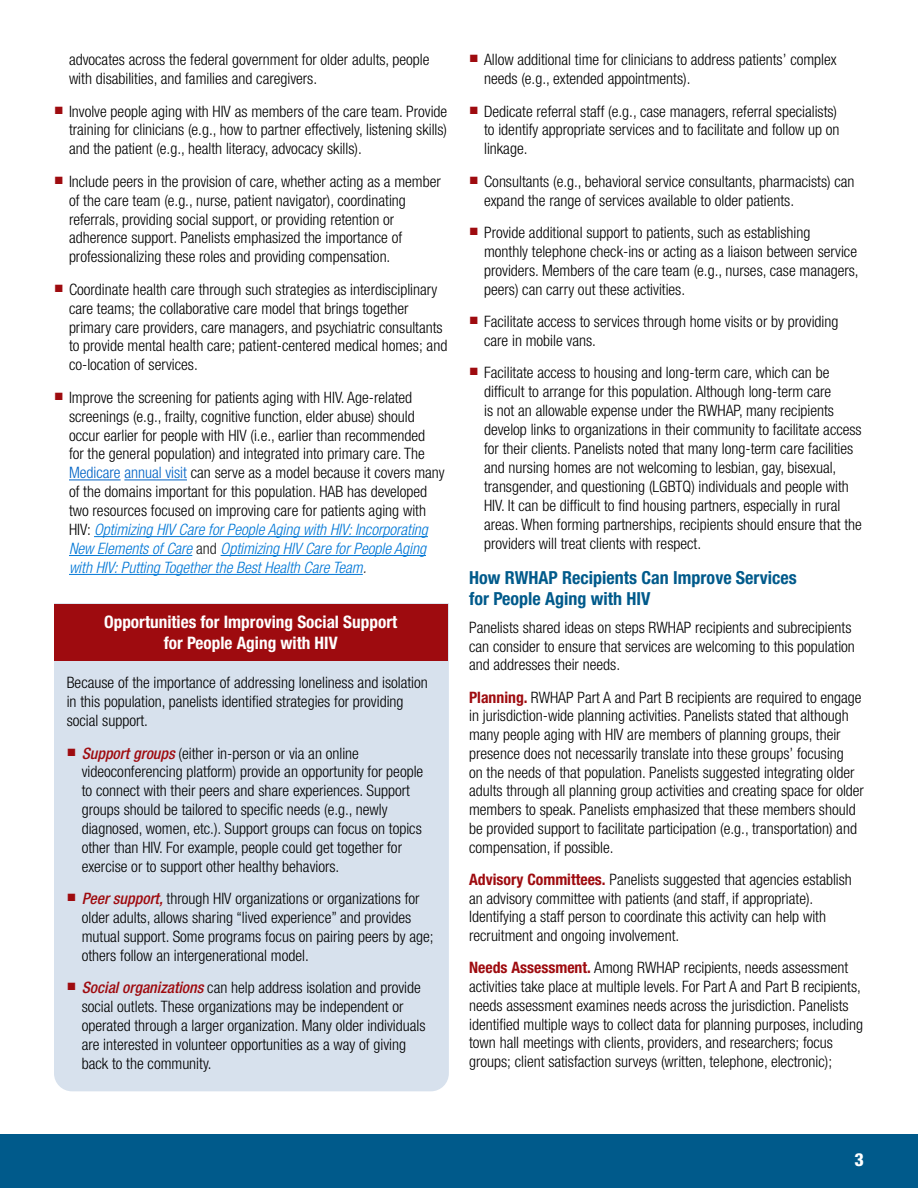
<style>
.page{position:relative;width:918px;height:1188px;background:#fff}
.page>*{position:absolute;margin:0;border:0;box-sizing:border-box;transform-origin:0 0}
.t1{font:700 condensed 18px/21.6px "Helvetica Neue LT Std";color:#005a8b}
.t2{font:800 condensed 18px "Helvetica Neue LT Std";color:#fff}
.t3{font:700 condensed 17.25px/20.7px "Helvetica Neue LT Std";color:#fff;text-align:center}
.t4{font:300 condensed 15.75px/18.9px "Helvetica Neue LT Std";color:#000}
.s1{color:#0063c5}
.s2{font-style:italic;color:#0077d6}
.s3{color:#1b1b1b}
.s4{font-style:italic;color:#1b1b1b}
.s5{font-weight:500;font-style:italic;color:#9e0b0f}
.s6{font-weight:700;color:#9e0b0f}
</style>
<div class="page">
<div style="left:0;top:1134px;width:918px;height:54px;background:#005a8b"></div>
<hr style="left:69px;top:480px;width:52px;height:1px;background:#0063c5">
<hr style="left:124px;top:480px;width:63px;height:1px;background:#0063c5">
<hr style="left:94px;top:536px;width:334px;height:1px;background:#0077d6">
<hr style="left:69px;top:555px;width:123px;height:1px;background:#0077d6">
<hr style="left:221px;top:555px;width:205px;height:1px;background:#0077d6">
<hr style="left:69px;top:574px;width:294px;height:1px;background:#0077d6">
<div style="left:54px;top:603px;width:395px;height:488px;background:#d7e1ed"></div>
<div style="left:55px;top:604px;width:393px;height:57px;background:#9e0b0f"></div>
<p class="t4" style="left:69px;top:50px;width:362px">advocates across the federal government for older adults, people with disabilities, and families and caregivers.</p>
<p class="t4" style="left:69px;top:101px;width:380px;text-align:justify;text-indent:-15px"><sup>■</sup> Involve people aging with HIV as members of the care team. Provide training for clinicians (e.g., how to partner effectively, listening skills) and the patient (e.g., health literacy, advocacy skills).</p>
<p class="t4" style="left:69px;top:172px;width:373px;text-indent:-15px"><sup>■</sup> Include peers in the provision of care, whether acting as a member of the care team (e.g., nurse, patient navigator), coordinating referrals, providing social support, or providing retention or adherence support. Panelists emphasized the importance of professionalizing these roles and providing compensation.</p>
<p class="t4" style="left:69px;top:280px;width:380px;text-indent:-15px"><sup>■</sup> Coordinate health care through such strategies as interdisciplinary care teams; the collaborative care model that brings together primary care providers, care managers, and psychiatric consultants to provide mental health care; patient-centered medical homes; and co-location of services.</p>
<p class="t4" style="left:69px;top:388px;width:377px;text-indent:-15px"><sup>■</sup> Improve the screening for patients aging with HIV. Age-related screenings (e.g., frailty, cognitive function, elder abuse) should occur earlier for people with HIV (i.e., earlier than recommended<br>for the general population) and integrated into primary care. The <span class="s1">Medicare annual visit</span> can serve as a model because it covers many of the domains important for this population. HAB has developed two resources focused on improving care for patients aging with HIV: <span class="s2">Optimizing HIV Care for People Aging with HIV: Incorporating New Elements of Care</span> <span class="s3">and</span> <span class="s2">Optimizing HIV Care for People Aging with HIV: Putting Together the Best Health Care Team</span><span class="s4">.</span></p>
<p class="t3" style="left:104px;top:612px;width:295px">Opportunities for Improving Social Support for People Aging with HIV</p>
<p class="t4" style="left:67px;top:673px;width:363px">Because of the importance of addressing loneliness and isolation in this population, panelists identified strategies for providing social support.</p>
<p class="t4" style="left:82px;top:743px;width:343px;text-indent:-15px"><sup>■</sup> <span class="s5">Support groups</span> (either in-person or via an online videoconferencing platform) provide an opportunity for people to connect with their peers and share experiences. Support groups should be tailored to specific needs (e.g., newly diagnosed, women, etc.). Support groups can focus on topics other than HIV. For example, people could get together for exercise or to support other healthy behaviors.</p>
<p class="t4" style="left:82px;top:889px;width:353px;text-indent:-15px"><sup>■</sup> <span class="s5">Peer support,</span> through HIV organizations or organizations for older adults, allows sharing “lived experience” and provides mutual support. Some programs focus on pairing peers by age; others follow an intergenerational model.</p>
<p class="t4" style="left:82px;top:978px;width:345px;text-indent:-15px"><sup>■</sup> <span class="s5">Social organizations</span> can help address isolation and provide social outlets. These organizations may be independent or operated through a larger organization. Many older individuals are interested in volunteer opportunities as a way of giving back to the community.</p>
<p class="t4" style="left:484px;top:50px;width:354px;text-indent:-15px"><sup>■</sup> Allow additional time for clinicians to address patients’ complex needs (e.g., extended appointments).</p>
<p class="t4" style="left:484px;top:101px;width:357px;text-indent:-15px"><sup>■</sup> Dedicate referral staff (e.g., case managers, referral specialists) to identify appropriate services and to facilitate and follow up on linkage.</p>
<p class="t4" style="left:484px;top:172px;width:372px;text-indent:-15px"><sup>■</sup> Consultants (e.g., behavioral service consultants, pharmacists) can expand the range of services available to older patients.</p>
<p class="t4" style="left:484px;top:223px;width:376px;text-indent:-15px"><sup>■</sup> Provide additional support to patients, such as establishing<br>monthly telephone check-ins or acting as a liaison between service providers. Members of the care team (e.g., nurses, case managers, peers) can carry out these activities.</p>
<p class="t4" style="left:484px;top:312px;width:356px;text-indent:-15px"><sup>■</sup> Facilitate access to services through home visits or by providing care in mobile vans.</p>
<p class="t4" style="left:484px;top:363px;width:379px;text-indent:-15px"><sup>■</sup> Facilitate access to housing and long-term care, which can be difficult to arrange for this population. Although long-term care<br>is not an allowable expense under the RWHAP, many recipients develop links to organizations in their community to facilitate access for their clients. Panelists noted that many long-term care facilities and nursing homes are not welcoming to lesbian, gay, bisexual, transgender, and questioning (LGBTQ) individuals and people with HIV. It can be difficult to find housing partners, especially in rural areas. When forming partnerships, recipients should ensure that the providers will treat clients with respect.</p>
<p class="t1" style="left:469px;top:566px;width:329px">How RWHAP Recipients Can Improve Services for People Aging with HIV</p>
<p class="t4" style="left:469px;top:618px;width:387px">Panelists shared ideas on steps RWHAP recipients and subrecipients can consider to ensure that services are welcoming to this population and addresses their needs.</p>
<p class="t4" style="left:469px;top:688px;width:396px"><span class="s6">Planning.</span> RWHAP Part A and Part B recipients are required to engage in jurisdiction-wide planning activities. Panelists stated that although many people aging with HIV are members of planning groups, their presence does not necessarily translate into these groups’ focusing<br>on the needs of that population. Panelists suggested integrating older adults through all planning group activities and creating space for older members to speak. Panelists emphasized that these members should be provided support to facilitate participation (e.g., transportation) and compensation, if possible.</p>
<p class="t4" style="left:469px;top:870px;width:384px"><span class="s6">Advisory Committees.</span> Panelists suggested that agencies establish an advisory committee with patients (and staff, if appropriate).<br>Identifying a staff person to coordinate this activity can help with recruitment and ongoing involvement.</p>
<p class="t4" style="left:469px;top:958px;width:395px"><span class="s6">Needs Assessment.</span> Among RWHAP recipients, needs assessment activities take place at multiple levels. For Part A and Part B recipients, needs assessment examines needs across the jurisdiction. Panelists identified multiple ways to collect data for planning purposes, including town hall meetings with clients, providers, and researchers; focus groups; client satisfaction surveys (written, telephone, electronic);</p>
<p class="t2" style="left:855px;top:1148px;width:11px">3</p>
</div>
